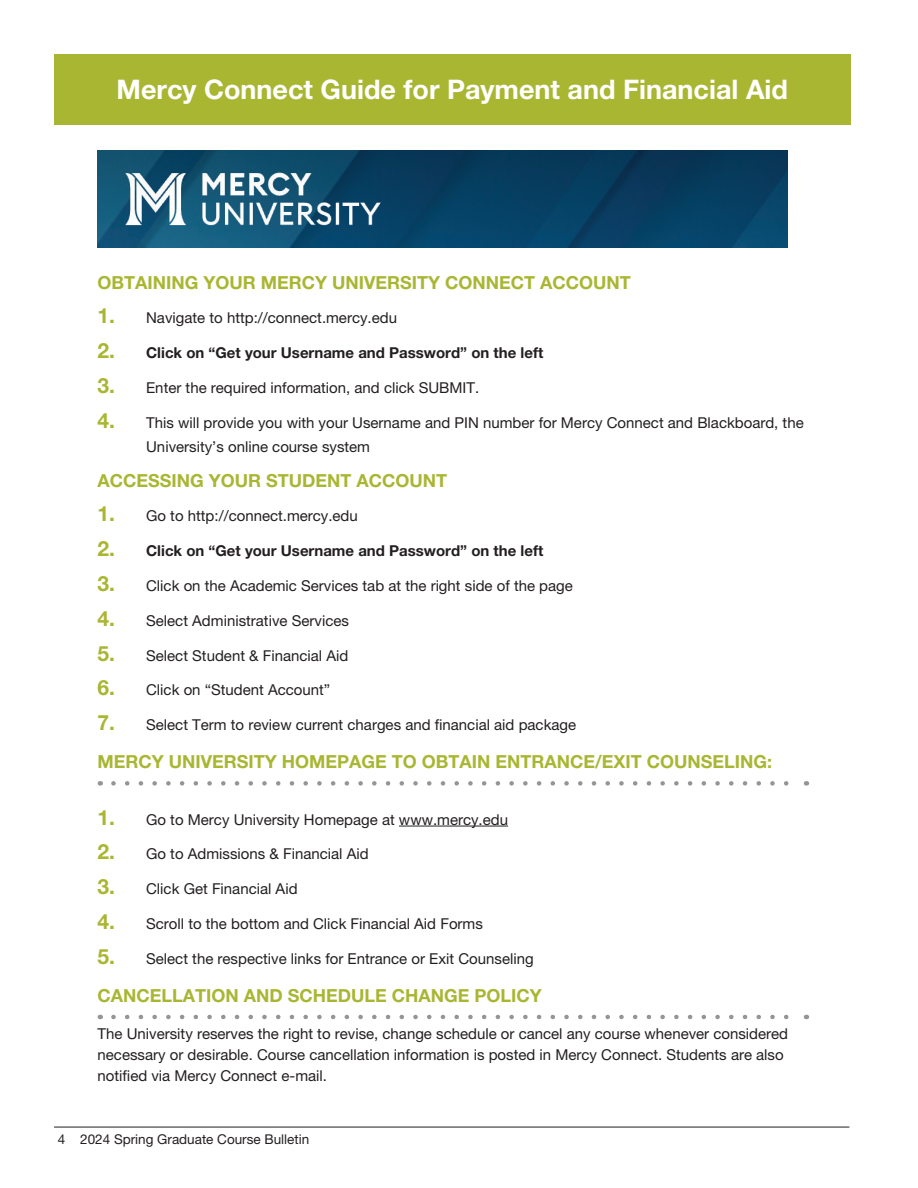
<style>
.page{position:relative;width:918px;height:1188px;background:#fff}
.page>*{position:absolute;margin:0;border:0;box-sizing:border-box;transform-origin:0 0}
.t1{font:700 27px "Helvetica Neue LT Pro";color:#fff}
.t2{font:700 18px "Helvetica Neue LT Pro";color:#a9b632}
.t3{font:15px/21px "Helvetica Neue LT Std";color:#231f20}
.t4{font:700 15px "Helvetica Neue LT Pro";color:#231f20}
.t5{font:13.5px "Helvetica Neue LT Std";color:#231f20}
.s1{font-family:"Helvetica Neue LT Pro";font-weight:700;font-size:21px;color:#a9b632}
.s2{font-size:21px;color:#a9b632}
</style>
<div class="page">
<div style="left:54px;top:54px;width:796px;height:70px;background:#a9b632"></div>
<hr style="left:54px;top:1127px;width:795px;height:1px;background:#231f20">
<svg style="left:113px;top:781px;width:676px;height:5px"></svg>
<hr style="left:399px;top:826px;width:109px;height:1px;background:#231f20">
<svg style="left:113px;top:1015px;width:676px;height:4px"></svg>
<img style="left:98px;top:151px;width:690px;height:96px">
<h1 class="t1" style="left:117px;top:72px;width:673px">Mercy Connect Guide for Payment and Financial Aid</h1>
<p class="t2" style="left:98px;top:271px;width:535px">OBTAINING YOUR MERCY UNIVERSITY CONNECT ACCOUNT</p>
<p class="t3" style="left:98px;top:307px;width:301px"><span class="s1">1.</span> Navigate to http://connect.mercy.edu</p>
<p class="t4" style="left:98px;top:343px;width:447px"><span class="s2">2.</span> Click on “Get your Username and Password” on the left</p>
<p class="t3" style="left:98px;top:377px;width:383px"><span class="s1">3.</span> Enter the required information, and click SUBMIT.</p>
<p class="t3" style="left:146px;top:410px;width:659px;line-height:24px;text-indent:-49px"><span class="s1">4.</span> This will provide you with your Username and PIN number for Mercy Connect and Blackboard, the<br>University’s online course system</p>
<p class="t2" style="left:98px;top:469px;width:351px">ACCESSING YOUR STUDENT ACCOUNT</p>
<p class="t3" style="left:98px;top:505px;width:262px"><span class="s1">1.</span> Go to http://connect.mercy.edu</p>
<p class="t4" style="left:98px;top:541px;width:447px"><span class="s2">2.</span> Click on “Get your Username and Password” on the left</p>
<p class="t3" style="left:98px;top:575px;width:477px"><span class="s1">3.</span> Click on the Academic Services tab at the right side of the page</p>
<p class="t3" style="left:98px;top:610px;width:253px"><span class="s1">4.</span> Select Administrative Services</p>
<p class="t3" style="left:98px;top:644px;width:252px"><span class="s1">5.</span> Select Student &amp; Financial Aid</p>
<p class="t3" style="left:98px;top:679px;width:234px"><span class="s1">6.</span> Click on “Student Account”</p>
<p class="t3" style="left:98px;top:714px;width:480px"><span class="s1">7.</span> Select Term to review current charges and financial aid package</p>
<p class="t2" style="left:98px;top:750px;width:676px">MERCY UNIVERSITY HOMEPAGE TO OBTAIN ENTRANCE/EXIT COUNSELING:</p>
<p class="t3" style="left:98px;top:809px;width:412px"><span class="s1">1.</span> Go to Mercy University Homepage at www.mercy.edu</p>
<p class="t3" style="left:98px;top:843px;width:273px"><span class="s1">2.</span> Go to Admissions &amp; Financial Aid</p>
<p class="t3" style="left:98px;top:878px;width:201px"><span class="s1">3.</span> Click Get Financial Aid</p>
<p class="t3" style="left:98px;top:913px;width:387px"><span class="s1">4.</span> Scroll to the bottom and Click Financial Aid Forms</p>
<p class="t3" style="left:98px;top:948px;width:438px"><span class="s1">5.</span> Select the respective links for Entrance or Exit Counseling</p>
<p class="t2" style="left:98px;top:984px;width:446px">CANCELLATION AND SCHEDULE CHANGE POLICY</p>
<p class="t3" style="left:98px;top:1023px;width:692px">The University reserves the right to revise, change schedule or cancel any course whenever considered necessary or desirable. Course cancellation information is posted in Mercy Connect. Students are also notified via Mercy Connect e-mail.</p>
<p class="t5" style="left:58px;top:1131px;width:253px">4 2024 Spring Graduate Course Bulletin</p>
</div>
